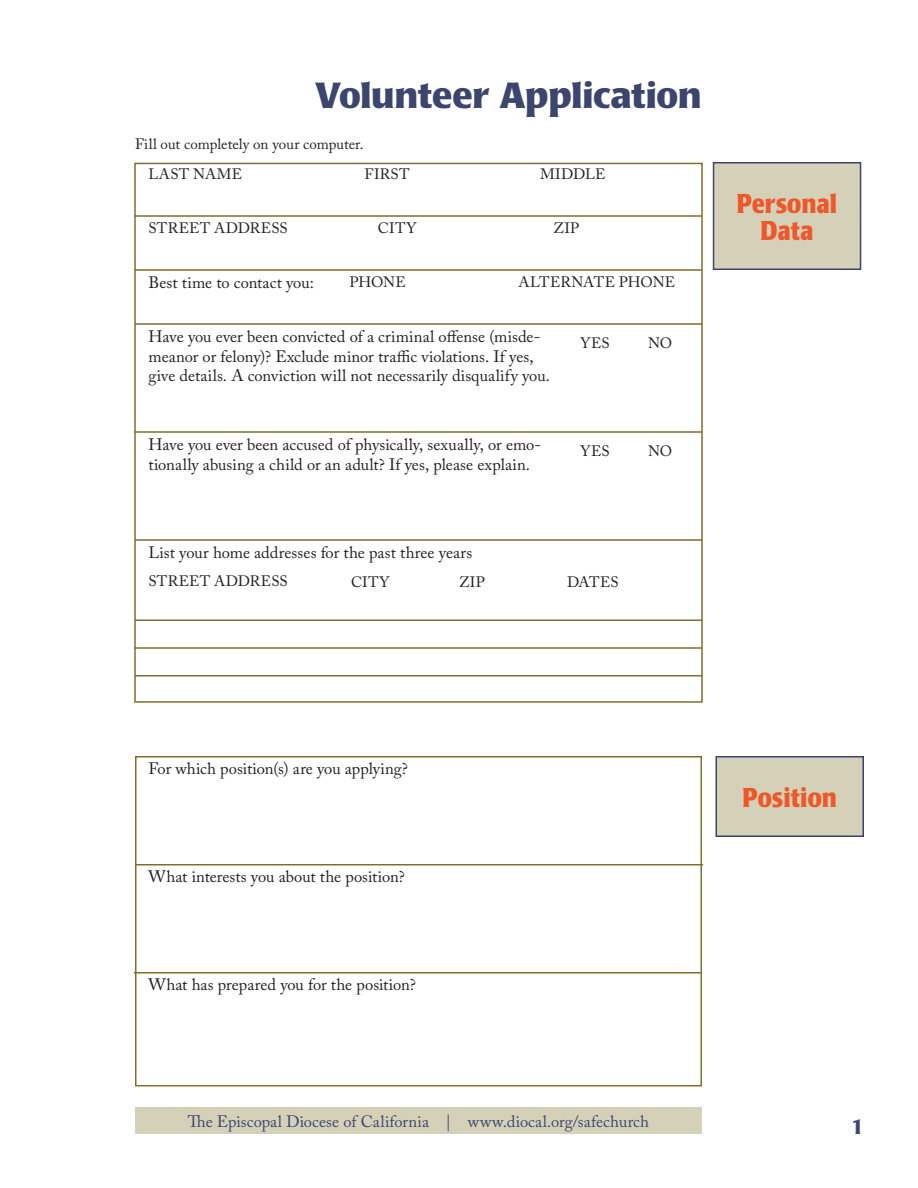
<style>
.page{position:relative;width:918px;height:1188px;background:#fff}
.page>*{position:absolute;margin:0;border:0;box-sizing:border-box;transform-origin:0 0}
.t1{font:700 36px "Poppl Laudatio";letter-spacing:-.01em;color:#3b456d}
.t2{font:700 condensed 27px/27px "Poppl Laudatio";letter-spacing:.015em;color:#ee5729;text-align:center}
.t3{font:700 21px "Poppl Laudatio";color:#3b456d}
.t4{font:16.5px/19.5px "Adobe Caslon Pro";color:#231f20}
.t5{font:16.5px "Adobe Caslon Pro";letter-spacing:.005em;color:#3b456d}
.t6{font:15px "Adobe Caslon Pro";letter-spacing:.005em;color:#231f20}
</style>
<div class="page">
<div style="left:135px;top:1107px;width:567px;height:27px;background:#d5d1b9"></div>
<div style="left:714px;top:163px;width:147px;height:106px;background:#d5d1b9"></div>
<div style="left:713px;top:162px;width:148px;height:108px;border:2px solid #3b456d"></div>
<div style="left:134px;top:163px;width:569px;height:540px;border:2px solid #806e2b"></div>
<hr style="left:135px;top:215px;width:567px;height:2px;background:#806e2b">
<hr style="left:135px;top:269px;width:567px;height:2px;background:#806e2b">
<hr style="left:135px;top:323px;width:567px;height:2px;background:#806e2b">
<hr style="left:135px;top:431px;width:567px;height:2px;background:#806e2b">
<hr style="left:135px;top:539px;width:567px;height:2px;background:#806e2b">
<hr style="left:135px;top:647px;width:567px;height:2px;background:#806e2b">
<hr style="left:135px;top:620px;width:567px;height:1px;background:#806e2b">
<hr style="left:135px;top:675px;width:567px;height:1px;background:#806e2b">
<div style="left:135px;top:756px;width:567px;height:330px;border:2px solid #806e2b"></div>
<div style="left:716px;top:757px;width:147px;height:79px;background:#d5d1b9"></div>
<div style="left:716px;top:756px;width:148px;height:81px;border:2px solid #3b456d"></div>
<hr style="left:136px;top:864px;width:567px;height:2px;background:#806e2b">
<hr style="left:134px;top:972px;width:567px;height:2px;background:#806e2b">
<p class="t1" style="left:315px;top:75px;width:388px">Volunteer Application</p>
<p class="t6" style="left:135px;top:135px;width:230px">Fill out completely on your computer.</p>
<p class="t6" style="left:148px;top:165px;width:95px">LAST NAME</p>
<p class="t6" style="left:364px;top:165px;width:47px">FIRST</p>
<p class="t6" style="left:540px;top:165px;width:67px">MIDDLE</p>
<p class="t6" style="left:148px;top:219px;width:141px">STREET ADDRESS</p>
<p class="t6" style="left:378px;top:219px;width:40px">CITY</p>
<p class="t6" style="left:553px;top:219px;width:27px">ZIP</p>
<p class="t4" style="left:148px;top:273px;width:167px">Best time to contact you:</p>
<p class="t6" style="left:350px;top:273px;width:58px">PHONE</p>
<p class="t6" style="left:519px;top:273px;width:158px">ALTERNATE PHONE</p>
<p class="t4" style="left:148px;top:327px;width:403px">Have you ever been convicted of a criminal offense (misde&shy;meanor or felony)? Exclude minor traffic violations. If yes, give details. A conviction will not necessarily disqualify you.</p>
<p class="t6" style="left:580px;top:334px;width:31px">YES</p>
<p class="t6" style="left:648px;top:334px;width:26px">NO</p>
<p class="t4" style="left:148px;top:435px;width:394px">Have you ever been accused of physically, sexually, or emo&shy;tionally abusing a child or an adult? If yes, please explain.</p>
<p class="t6" style="left:580px;top:442px;width:31px">YES</p>
<p class="t6" style="left:648px;top:442px;width:26px">NO</p>
<p class="t4" style="left:148px;top:543px;width:325px">List your home addresses for the past three years</p>
<p class="t6" style="left:148px;top:572px;width:141px">STREET ADDRESS</p>
<p class="t6" style="left:351px;top:573px;width:40px">CITY</p>
<p class="t6" style="left:459px;top:573px;width:27px">ZIP</p>
<p class="t6" style="left:567px;top:573px;width:53px">DATES</p>
<p class="t2" style="left:737px;top:190px;width:102px">Personal<br>Data</p>
<p class="t4" style="left:148px;top:759px;width:261px">For which position(s) are you applying?</p>
<p class="t4" style="left:148px;top:867px;width:258px">What interests you about the position?</p>
<p class="t4" style="left:148px;top:975px;width:269px">What has prepared you for the position?</p>
<p class="t2" style="left:743px;top:784px;width:96px">Position</p>
<p class="t5" style="left:446px;top:1111px;width:205px">| www.diocal.org/safechurch</p>
<p class="t5" style="left:188px;top:1111px;width:243px">The Episcopal Diocese of California</p>
<p class="t3" style="left:851px;top:1115px;width:14px">1</p>
</div>
